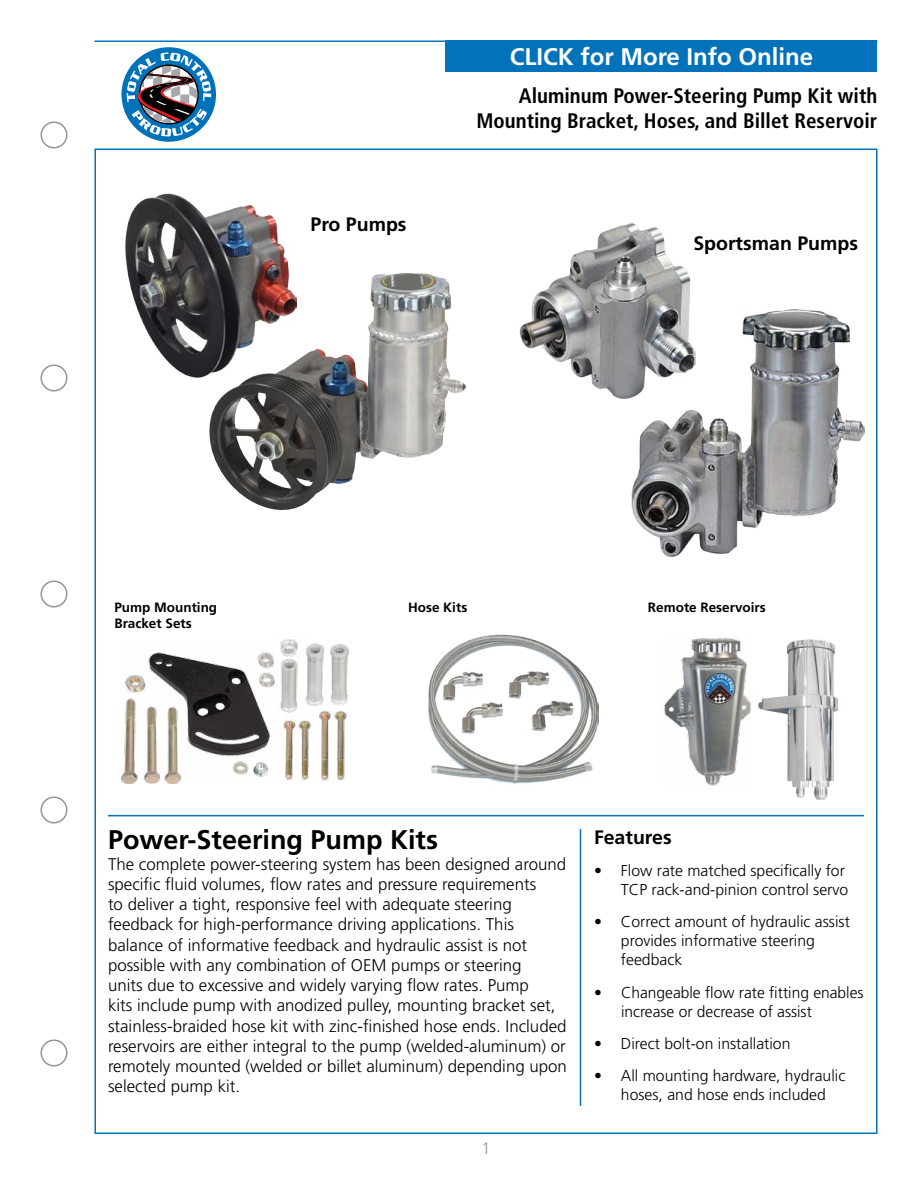
<style>
.page{position:relative;width:918px;height:1188px;background:#fff}
.page>*{position:absolute;margin:0;border:0;box-sizing:border-box;transform-origin:0 0}
.t1{font:700 27px "Frutiger LT Std";color:#000}
.t2{font:700 24px "Frutiger LT Std";color:#fff}
.t3{font:700 condensed 21px/25.2px "Frutiger LT Std";color:#000;text-align:right}
.t4{font:700 19.5px "Frutiger LT Std";color:#000}
.t5{font:300 16.8px/20.2px "Frutiger LT Std";color:#000}
.t6{font:300 16.5px "Frutiger LT Std";color:#939598}
.t7{font:300 15.75px/18.9px "Frutiger LT Std";color:#000}
.t8{font:700 13.5px/16.2px "Frutiger LT Std";color:#000}
</style>
<div class="page">
<div style="left:40px;top:1039px;width:28px;height:27px;border:2px solid #939598;border-radius:50%"></div>
<div style="left:40px;top:364px;width:28px;height:27px;border:2px solid #939598;border-radius:50%"></div>
<div style="left:40px;top:580px;width:28px;height:27px;border:2px solid #939598;border-radius:50%"></div>
<div style="left:40px;top:796px;width:28px;height:27px;border:2px solid #939598;border-radius:50%"></div>
<div style="left:40px;top:121px;width:28px;height:27px;border:2px solid #939598;border-radius:50%"></div>
<hr style="left:94px;top:40px;width:784px;height:2px;background:#0272ba">
<div style="left:122px;top:47px;width:94px;height:95px;background:#0072ba;border-radius:50%"></div>
<svg style="left:127px;top:52px;width:84px;height:85px"></svg>
<hr style="left:108px;top:815px;width:756px;height:1px;background:#0272ba">
<hr style="left:580px;top:829px;width:1px;height:277px;background:#0272ba">
<img style="left:121px;top:639px;width:227px;height:145px">
<img style="left:519px;top:223px;width:172px;height:175px">
<img style="left:631px;top:309px;width:233px;height:248px">
<img style="left:125px;top:193px;width:164px;height:185px">
<img style="left:209px;top:273px;width:257px;height:237px">
<div style="left:446px;top:40px;width:432px;height:32px;background:#0272ba"></div>
<img style="left:428px;top:635px;width:170px;height:149px">
<img style="left:430px;top:663px;width:155px;height:71px">
<img style="left:664px;top:638px;width:88px;height:148px">
<img style="left:759px;top:639px;width:78px;height:160px">
<h2 class="t2" style="left:510px;top:43px;width:305px">CLICK for More Info Online</h2>
<p class="t4" style="left:310px;top:212px;width:98px">Pro Pumps</p>
<p class="t3" style="left:477px;top:83px;width:402px">Aluminum Power-Steering Pump Kit with<br>Mounting Bracket, Hoses, and Billet Reservoir</p>
<p class="t4" style="left:693px;top:232px;width:166px">Sportsman Pumps</p>
<p class="t8" style="left:114px;top:599px;width:104px">Pump Mounting<br>Bracket Sets</p>
<p class="t8" style="left:408px;top:599px;width:61px">Hose Kits</p>
<p class="t8" style="left:648px;top:599px;width:119px">Remote Reservoirs</p>
<h1 class="t1" style="left:108px;top:824px;width:332px">Power-Steering Pump Kits</h1>
<p class="t5" style="left:108px;top:854px;width:461px">The complete power-steering system has been designed around specific fluid volumes, flow rates and pressure requirements<br>to deliver a tight, responsive feel with adequate steering feedback for high-performance driving applications. This balance of informative feedback and hydraulic assist is not possible with any combination of OEM pumps or steering<br>units due to excessive and widely varying flow rates. Pump<br>kits include pump with anodized pulley, mounting bracket set, stainless-braided hose kit with zinc-finished hose ends. Included reservoirs are either integral to the pump (welded-aluminum) or remotely mounted (welded or billet aluminum) depending upon selected pump kit.</p>
<p class="t6" style="left:481px;top:1139px;width:11px">1</p>
<p class="t4" style="left:594px;top:826px;width:79px">Features</p>
<p class="t7" style="left:594px;top:862px;width:256px;text-align:right">• Flow rate matched specifically for<br>TCP rack-and-pinion control servo</p>
<p class="t7" style="left:621px;top:913px;width:230px;text-indent:-27px">• Correct amount of hydraulic assist provides informative steering feedback</p>
<p class="t7" style="left:621px;top:983px;width:244px;text-indent:-27px">• Changeable flow rate fitting enables increase or decrease of assist</p>
<p class="t7" style="left:594px;top:1034px;width:198px">• Direct bolt-on installation</p>
<p class="t7" style="left:594px;top:1067px;width:253px;text-align:center">• All mounting hardware, hydraulic hoses, and hose ends included</p>
</div>
